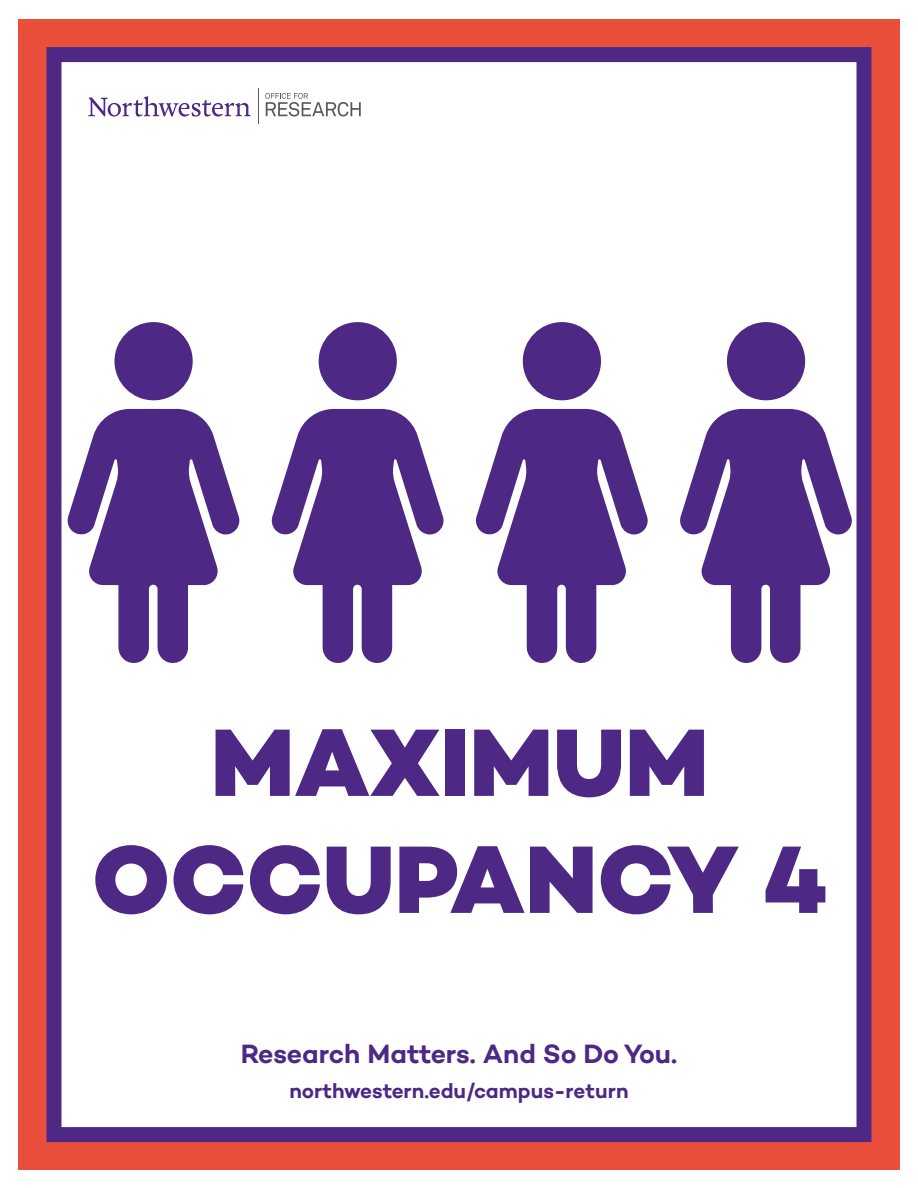
<style>
.page{position:relative;width:918px;height:1188px;background:#fff}
.page>*{position:absolute;margin:0;border:0;box-sizing:border-box;transform-origin:0 0}
.t1{font:800 97.5px/117px "Campton";color:#4d2884;text-align:center}
.t2{font:600 27px "Campton";letter-spacing:-.01em;color:#4d2884}
.t3{font:600 21px "Campton";color:#4d2884}
</style>
<div class="page">
<div style="left:18px;top:19px;width:882px;height:1151px;background:#e94f3b"></div>
<div style="left:46px;top:47px;width:826px;height:1095px;background:#fff;border:15px solid #4d2884"></div>
<svg style="left:88px;top:96px;width:163px;height:21px"></svg>
<hr style="left:258px;top:88px;width:1px;height:35px;background:#57585a">
<svg style="left:265px;top:93px;width:96px;height:24px"></svg>
<div style="left:114px;top:322px;width:79px;height:78px;background:#4d2884;border-radius:50%"></div>
<svg style="left:67px;top:409px;width:173px;height:254px;fill:#4d2884"></svg>
<div style="left:319px;top:322px;width:78px;height:78px;background:#4d2884;border-radius:50%"></div>
<svg style="left:271px;top:409px;width:173px;height:254px;fill:#4d2884"></svg>
<div style="left:523px;top:322px;width:78px;height:78px;background:#4d2884;border-radius:50%"></div>
<svg style="left:475px;top:409px;width:173px;height:254px;fill:#4d2884"></svg>
<div style="left:727px;top:322px;width:78px;height:78px;background:#4d2884;border-radius:50%"></div>
<svg style="left:680px;top:409px;width:172px;height:254px;fill:#4d2884"></svg>
<p class="t1" style="left:92px;top:703px;width:737px">MAXIMUM<br>OCCUPANCY 4</p>
<p class="t2" style="left:241px;top:1037px;width:438px">Research Matters. And So Do You.</p>
<p class="t3" style="left:289px;top:1077px;width:341px">northwestern.edu/campus-return</p>
</div>
